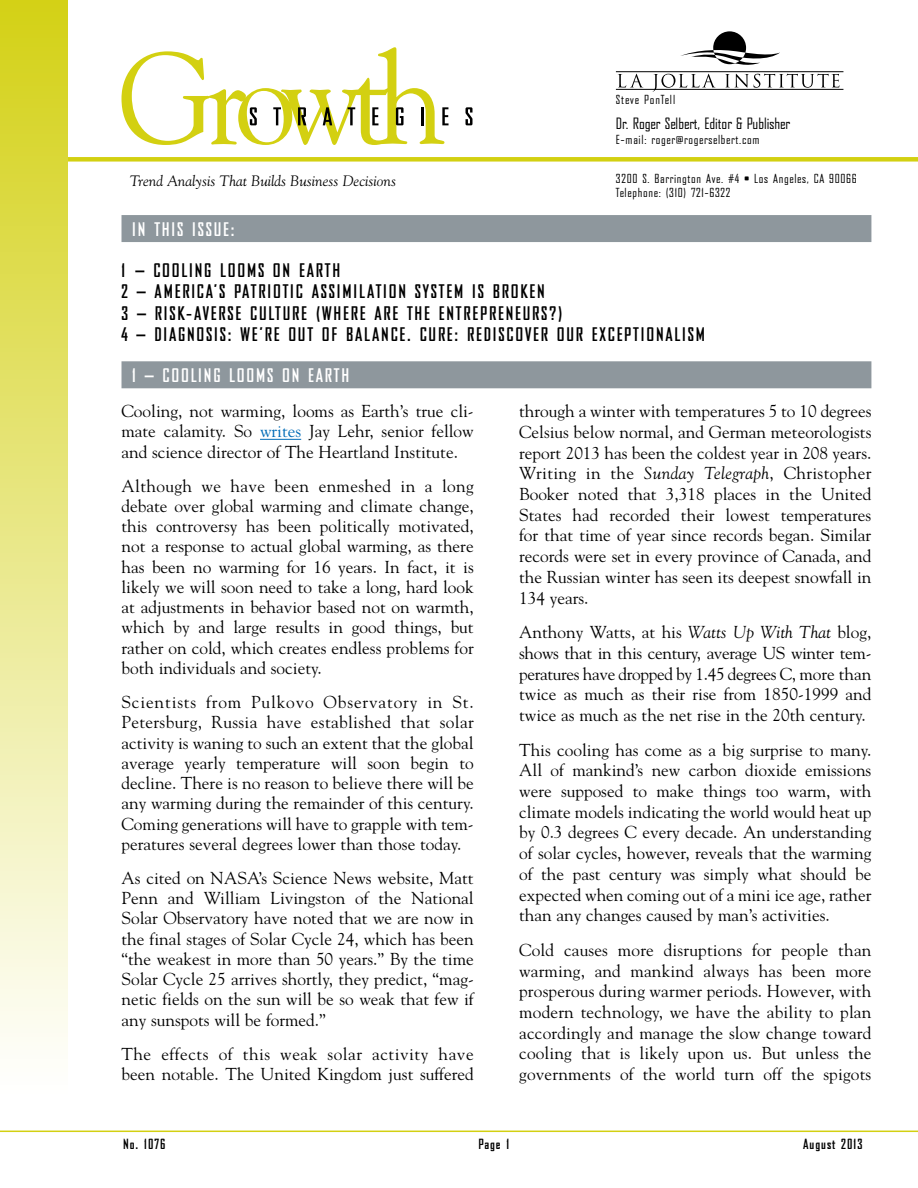
<style>
.page{position:relative;width:918px;height:1188px;background:#fff}
.page>*{position:absolute;margin:0;border:0;box-sizing:border-box;transform-origin:0 0}
.t1{font:700 18px/21.6px "Bureau Agency";letter-spacing:.1em;color:#000}
.t2{font:700 18px "Bureau Agency";letter-spacing:.1em;color:#fff}
.t3{font:17.25px/20.7px "Goudy";color:#000;text-align:justify}
.t4{font:italic 15px "Goudy";color:#000}
.t5{font:15px "Bureau Agency";color:#000}
.t6{font:700 13.5px "Bureau Agency";letter-spacing:.075em;color:#000}
.t7{font:12px/13.5px "Bureau Agency";letter-spacing:.06em;color:#000}
.s1{color:#006cb7}
.s2{font-style:italic}
</style>
<div class="page">
<div style="left:0;top:157px;width:918px;height:5px;background:#d3d011"></div>
<svg style="left:618px;top:74px;width:25px;height:14px"></svg>
<svg style="left:653px;top:74px;width:63px;height:18px"></svg>
<svg style="left:725px;top:74px;width:114px;height:14px"></svg>
<hr style="left:616px;top:89px;width:227px;height:1px;background:#000">
<hr style="left:616px;top:71px;width:227px;height:1px;background:#000">
<div style="left:713px;top:31px;width:33px;height:33px;background:#000;border-radius:50%"></div>
<svg style="left:681px;top:48px;width:99px;height:17px"></svg>
<div style="left:0;top:0;width:68px;height:1097px;background:linear-gradient(to bottom,#d4d116,#fff)"></div>
<hr style="left:0;top:1131px;width:918px;height:1px;background:#d3d011">
<svg style="left:122px;top:47px;width:327px;height:98px"></svg>
<svg style="left:466px;top:107px;width:6px;height:18px"></svg>
<div style="left:122px;top:215px;width:749px;height:27px;background:#8e979d"></div>
<div style="left:122px;top:361px;width:749px;height:27px;background:#8e979d"></div>
<hr style="left:260px;top:439px;width:41px;height:1px;background:#006cb7">
<p class="t7" style="left:616px;top:93px;width:61px">Steve PonTell</p>
<p class="t4" style="left:130px;top:172px;width:268px">Trend Analysis That Builds Business Decisions</p>
<p class="t5" style="left:616px;top:116px;width:176px">Dr. Roger Selbert, Editor &amp; Publisher</p>
<p class="t7" style="left:616px;top:133px;width:145px">E-mail: roger@rogerselbert.com</p>
<p class="t7" style="left:616px;top:172px;width:242px">3200 S. Barrington Ave. #4 • Los Angeles, CA 90066<br>Telephone: (310) 721-6322</p>
<p class="t2" style="left:132px;top:219px;width:104px">IN THIS ISSUE:</p>
<p class="t1" style="left:122px;top:259px;width:585px">1 – COOLING LOOMS ON EARTH<br>2 – AMERICA’S PATRIOTIC ASSIMILATION SYSTEM IS BROKEN<br>3 – RISK-AVERSE CULTURE (WHERE ARE THE ENTREPRENEURS?)<br>4 – DIAGNOSIS: WE’RE OUT OF BALANCE. CURE: REDISCOVER OUR EXCEPTIONALISM</p>
<p class="t2" style="left:132px;top:365px;width:219px">1 – COOLING LOOMS ON EARTH</p>
<p class="t3" style="left:122px;top:401px;width:354px;line-height:20.2px">Cooling, not warming, looms as Earth’s true cli&shy;mate calamity. So <span class="s1">writes</span> Jay Lehr, senior fellow and science director of The Heartland Institute.</p>
<p class="t3" style="left:122px;top:475px;width:354px;line-height:20.2px">Although we have been enmeshed in a long debate over global warming and climate change, this controversy has been politically motivated, not a response to actual global warming, as there has been no warming for 16 years. In fact, it is likely we will soon need to take a long, hard look at adjustments in behavior based not on warmth, which by and large results in good things, but rather on cold, which creates endless problems for both individuals and society.</p>
<p class="t3" style="left:122px;top:691px;width:354px;line-height:20.2px">Scientists from Pulkovo Observatory in St.<br>Petersburg, Russia have established that solar activity is waning to such an extent that the global average yearly temperature will soon begin to decline. There is no reason to believe there will be any warming during the remainder of this century.<br>Coming generations will have to grapple with tem&shy;peratures several degrees lower than those today.</p>
<p class="t3" style="left:122px;top:867px;width:354px;line-height:20.2px">As cited on NASA’s Science News website, Matt Penn and William Livingston of the National Solar Observatory have noted that we are now in the final stages of Solar Cycle 24, which has been “the weakest in more than 50 years.” By the time Solar Cycle 25 arrives shortly, they predict, “mag&shy;netic fields on the sun will be so weak that few if any sunspots will be formed.”</p>
<p class="t3" style="left:122px;top:1043px;width:354px;line-height:20.2px">The effects of this weak solar activity have been notable. The United Kingdom just suffered</p>
<p class="t3" style="left:519px;top:400px;width:354px">through a winter with temperatures 5 to 10 degrees Celsius below normal, and German meteorologists report 2013 has been the coldest year in 208 years.<br>Writing in the <span class="s2">Sunday Telegraph</span>, Christopher Booker noted that 3,318 places in the United States had recorded their lowest temperatures for that time of year since records began. Similar records were set in every province of Canada, and the Russian winter has seen its deepest snowfall in 134 years.</p>
<p class="t3" style="left:519px;top:621px;width:354px">Anthony Watts, at his <span class="s2">Watts Up With That</span> blog, shows that in this century, average US winter tem&shy;peratures have dropped by 1.45 degrees C, more than twice as much as their rise from 1850-1999 and twice as much as the net rise in the 20th century.</p>
<p class="t3" style="left:519px;top:739px;width:354px">This cooling has come as a big surprise to many.<br>All of mankind’s new carbon dioxide emissions were supposed to make things too warm, with climate models indicating the world would heat up by 0.3 degrees C every decade. An understanding of solar cycles, however, reveals that the warming of the past century was simply what should be expected when coming out of a mini ice age, rather than any changes caused by man’s activities.</p>
<p class="t3" style="left:519px;top:939px;width:354px">Cold causes more disruptions for people than warming, and mankind always has been more prosperous during warmer periods. However, with modern technology, we have the ability to plan accordingly and manage the slow change toward cooling that is likely upon us. But unless the governments of the world turn off the spigots</p>
<p class="t6" style="left:123px;top:1137px;width:44px">No. 1076</p>
<p class="t6" style="left:478px;top:1137px;width:32px">Page 1</p>
<p class="t6" style="left:803px;top:1137px;width:61px">August 2013</p>
</div>
